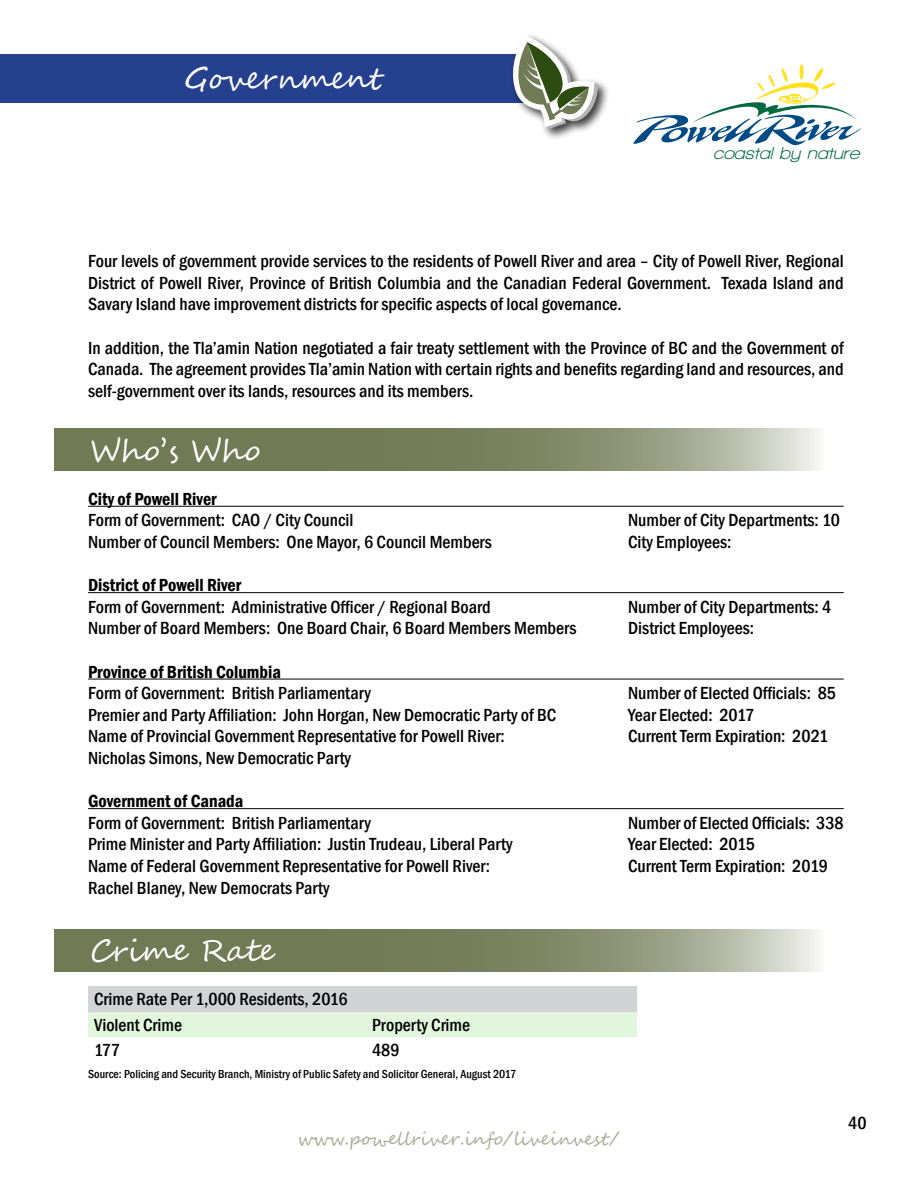
<style>
.page{position:relative;width:918px;height:1188px;background:#fff}
.page>*{position:absolute;margin:0;border:0;box-sizing:border-box;transform-origin:0 0}
.t1{font:30px "Segoe Script";color:#fff}
.t2{font:500 condensed 18px/21.6px "Franklin Gothic";color:#000;text-align:justify}
.t3{font:600 condensed 18px "Franklin Gothic";color:#000}
.t4{font:18px "Segoe Script";color:#a9af98}
.t5{font:italic 700 17.7px "Walkway";color:#00693f;scale:1.09 1}
.t6{font:500 condensed 12px "Franklin Gothic";color:#000}
</style>
<div class="page">
<div style="left:0;top:54px;width:531px;height:49px;background:#25408f"></div>
<div style="left:509px;top:32px;width:101px;height:109px;background:#000;opacity:.75"></div>
<svg style="left:509px;top:35px;width:89px;height:94px"></svg>
<svg style="left:633px;top:64px;width:228px;height:82px"></svg>
<hr style="left:88px;top:506px;width:756px;height:1px;background:#000">
<hr style="left:88px;top:592px;width:756px;height:1px;background:#000">
<hr style="left:88px;top:679px;width:756px;height:1px;background:#000">
<hr style="left:88px;top:808px;width:756px;height:1px;background:#000">
<svg style="left:88px;top:986px;width:549px;height:51px;background:#d9e3d8"></svg>
<svg style="left:54px;top:428px;width:767px;height:43px;background:#868e6e"></svg>
<svg style="left:54px;top:929px;width:767px;height:43px;background:#868e6e"></svg>
<h1 class="t1" style="left:184px;top:54px;width:198px">Government</h1>
<p class="t5" style="left:713px;top:144px;width:135px">coastal by nature</p>
<p class="t2" style="left:88px;top:250px;width:757px">Four levels of government provide services to the residents of Powell River and area – City of Powell River, Regional District of Powell River, Province of British Columbia and the Canadian Federal Government. Texada Island and Savary Island have improvement districts for specific aspects of local governance.</p>
<p class="t2" style="left:88px;top:337px;width:757px">In addition, the Tla’amin Nation negotiated a fair treaty settlement with the Province of BC and the Government of Canada. The agreement provides Tla’amin Nation with certain rights and benefits regarding land and resources, and self-government over its lands, resources and its members.</p>
<h1 class="t1" style="left:90px;top:426px;width:172px">Who’s Who</h1>
<p class="t3" style="left:88px;top:487px;width:130px">City of Powell River</p>
<p class="t2" style="left:88px;top:510px;width:267px">Form of Government: CAO / City Council</p>
<p class="t2" style="left:628px;top:510px;width:213px">Number of City Departments: 10</p>
<p class="t2" style="left:88px;top:531px;width:405px">Number of Council Members: One Mayor, 6 Council Members</p>
<p class="t2" style="left:628px;top:531px;width:105px">City Employees:</p>
<p class="t3" style="left:88px;top:573px;width:155px">District of Powell River</p>
<p class="t2" style="left:88px;top:596px;width:404px">Form of Government: Administrative Officer / Regional Board</p>
<p class="t2" style="left:628px;top:596px;width:205px">Number of City Departments: 4</p>
<p class="t2" style="left:88px;top:618px;width:490px">Number of Board Members: One Board Chair, 6 Board Members Members</p>
<p class="t2" style="left:628px;top:618px;width:127px">District Employees:</p>
<p class="t3" style="left:88px;top:660px;width:194px">Province of British Columbia</p>
<p class="t2" style="left:88px;top:682px;width:284px">Form of Government: British Parliamentary</p>
<p class="t2" style="left:628px;top:682px;width:210px">Number of Elected Officials: 85</p>
<p class="t2" style="left:88px;top:704px;width:470px">Premier and Party Affiliation: John Horgan, New Democratic Party of BC</p>
<p class="t2" style="left:628px;top:704px;width:128px">Year Elected: 2017</p>
<p class="t2" style="left:88px;top:726px;width:418px">Name of Provincial Government Representative for Powell River:</p>
<p class="t2" style="left:628px;top:726px;width:202px">Current Term Expiration: 2021</p>
<p class="t2" style="left:88px;top:747px;width:264px">Nicholas Simons, New Democratic Party</p>
<p class="t3" style="left:88px;top:789px;width:157px">Government of Canada</p>
<p class="t2" style="left:88px;top:812px;width:284px">Form of Government: British Parliamentary</p>
<p class="t2" style="left:628px;top:812px;width:217px">Number of Elected Officials: 338</p>
<p class="t2" style="left:88px;top:834px;width:426px">Prime Minister and Party Affiliation: Justin Trudeau, Liberal Party</p>
<p class="t2" style="left:628px;top:834px;width:129px">Year Elected: 2015</p>
<p class="t2" style="left:88px;top:855px;width:403px">Name of Federal Government Representative for Powell River:</p>
<p class="t2" style="left:628px;top:855px;width:201px">Current Term Expiration: 2019</p>
<p class="t2" style="left:88px;top:877px;width:243px">Rachel Blaney, New Democrats Party</p>
<h1 class="t1" style="left:90px;top:927px;width:186px">Crime Rate</h1>
<p class="t2" style="left:94px;top:985px;width:255px;line-height:26.5px">Crime Rate Per 1,000 Residents, 2016<br>Violent Crime</p>
<p class="t2" style="left:372px;top:1014px;width:100px">Property Crime</p>
<p class="t2" style="left:94px;top:1039px;width:27px">177</p>
<p class="t2" style="left:372px;top:1039px;width:29px">489</p>
<p class="t6" style="left:88px;top:1066px;width:430px">Source: Policing and Security Branch, Ministry of Public Safety and Solicitor General, August 2017</p>
<p class="t4" style="left:298px;top:1124px;width:324px">www.powellriver.info/liveinvest/</p>
<p class="t2" style="left:848px;top:1112px;width:20px">40</p>
</div>
